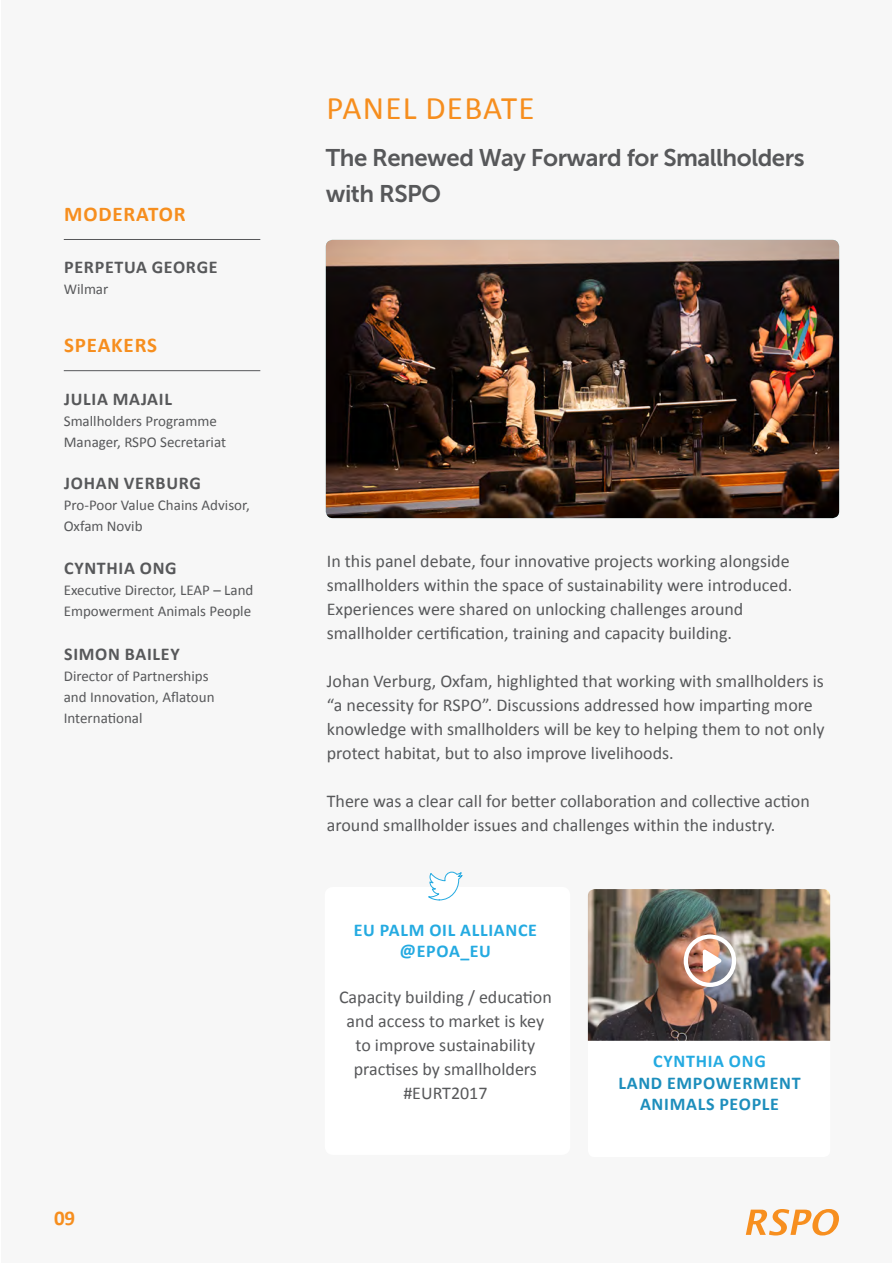
<style>
.page{position:relative;width:893px;height:1263px;background:#fff}
.page>*{position:absolute;margin:0;border:0;box-sizing:border-box;transform-origin:0 0}
.Heading_1{font:33px "Calibri";letter-spacing:.04em;color:#f68e1e}
.Intro{font:24px/36px "Museo Sans 700";letter-spacing:-.02em;color:#57585a}
.Heading_3{font:700 21px "Calibri";letter-spacing:.04em;color:#f68e1e}
.Body_Copy{font:18px/24px "Calibri";color:#57585a}
.Heading_5{font:700 18px "Calibri";letter-spacing:.04em;color:#57585a}
.Heading_5-2{font:700 18px "Calibri";letter-spacing:.04em;color:#24aae1}
.Heading_5-3{font:700 18px/21.6px "Calibri";letter-spacing:.04em;color:#1d8ebc;text-align:center}
.Meta{font:15px/21px "Calibri";color:#57585a}
</style>
<div class="page">
<div style="left:1px;top:0;width:891px;height:1263px;background:#f7f7f7"></div>
<img style="left:326px;top:240px;width:513px;height:278px">
<div style="left:588px;top:889px;width:242px;height:268px;background:#fff;border-radius:7px"></div>
<img style="left:588px;top:889px;width:242px;height:152px">
<hr style="left:64px;top:239px;width:196px;height:1px;background:#57585a">
<hr style="left:64px;top:370px;width:196px;height:1px;background:#57585a">
<div style="left:325px;top:887px;width:245px;height:268px;background:#fff;border-radius:9px"></div>
<svg style="left:428px;top:871px;width:35px;height:30px"></svg>
<img style="left:684px;top:934px;width:52px;height:53px">
<svg style="left:746px;top:1209px;width:93px;height:26px"></svg>
<p class="Heading_3" style="left:64px;top:201px;width:123px">MODERATOR</p>
<p class="Heading_5" style="left:64px;top:256px;width:155px">PERPETUA GEORGE</p>
<p class="Meta" style="left:64px;top:279px;width:46px">Wilmar</p>
<p class="Heading_3" style="left:64px;top:332px;width:94px">SPEAKERS</p>
<p class="Heading_5" style="left:64px;top:387px;width:109px">JULIA MAJAIL</p>
<p class="Meta" style="left:64px;top:410px;width:164px">Smallholders Programme<br>Manager, RSPO Secretariat</p>
<p class="Heading_5" style="left:64px;top:472px;width:138px">JOHAN VERBURG</p>
<p class="Meta" style="left:64px;top:495px;width:188px">Pro-Poor Value Chains Advisor,<br>Oxfam Novib</p>
<p class="Heading_5" style="left:64px;top:557px;width:114px">CYNTHIA ONG</p>
<p class="Meta" style="left:64px;top:580px;width:191px">Executive Director, LEAP – Land<br>Empowerment Animals People</p>
<p class="Heading_5" style="left:64px;top:642px;width:117px">SIMON BAILEY</p>
<p class="Meta" style="left:64px;top:665px;width:152px">Director of Partnerships and Innovation, Aflatoun<br>International</p>
<p class="Heading_3" style="left:54px;top:1204px;width:23px">09</p>
<p class="Heading_1" style="left:326px;top:87px;width:210px">PANEL DEBATE</p>
<p class="Intro" style="left:326px;top:139px;width:480px">The Renewed Way Forward for Smallholders with RSPO</p>
<p class="Body_Copy" style="left:327px;top:549px;width:467px">In this panel debate, four innovative projects working alongside smallholders within the space of sustainability were introduced.<br>Experiences were shared on unlocking challenges around smallholder certification, training and capacity building.</p>
<p class="Body_Copy" style="left:327px;top:669px;width:499px">Johan Verburg, Oxfam, highlighted that working with smallholders is “a necessity for RSPO”. Discussions addressed how imparting more knowledge with smallholders will be key to helping them to not only protect habitat, but to also improve livelihoods.</p>
<p class="Body_Copy" style="left:327px;top:789px;width:485px">There was a clear call for better collaboration and collective action around smallholder issues and challenges within the industry.</p>
<p class="Heading_5-2" style="left:354px;top:918px;width:185px">EU PALM OIL ALLIANCE</p>
<p class="Heading_5-2" style="left:400px;top:940px;width:93px">@EPOA_EU</p>
<p class="Body_Copy" style="left:339px;top:985px;width:214px;text-align:center">Capacity building / education and access to market is key to improve sustainability practises by smallholders #EURT2017</p>
<p class="Heading_5-2" style="left:653px;top:1049px;width:114px">CYNTHIA ONG</p>
<p class="Heading_5-3" style="left:618px;top:1072px;width:184px">LAND EMPOWERMENT<br>ANIMALS PEOPLE</p>
</div>
